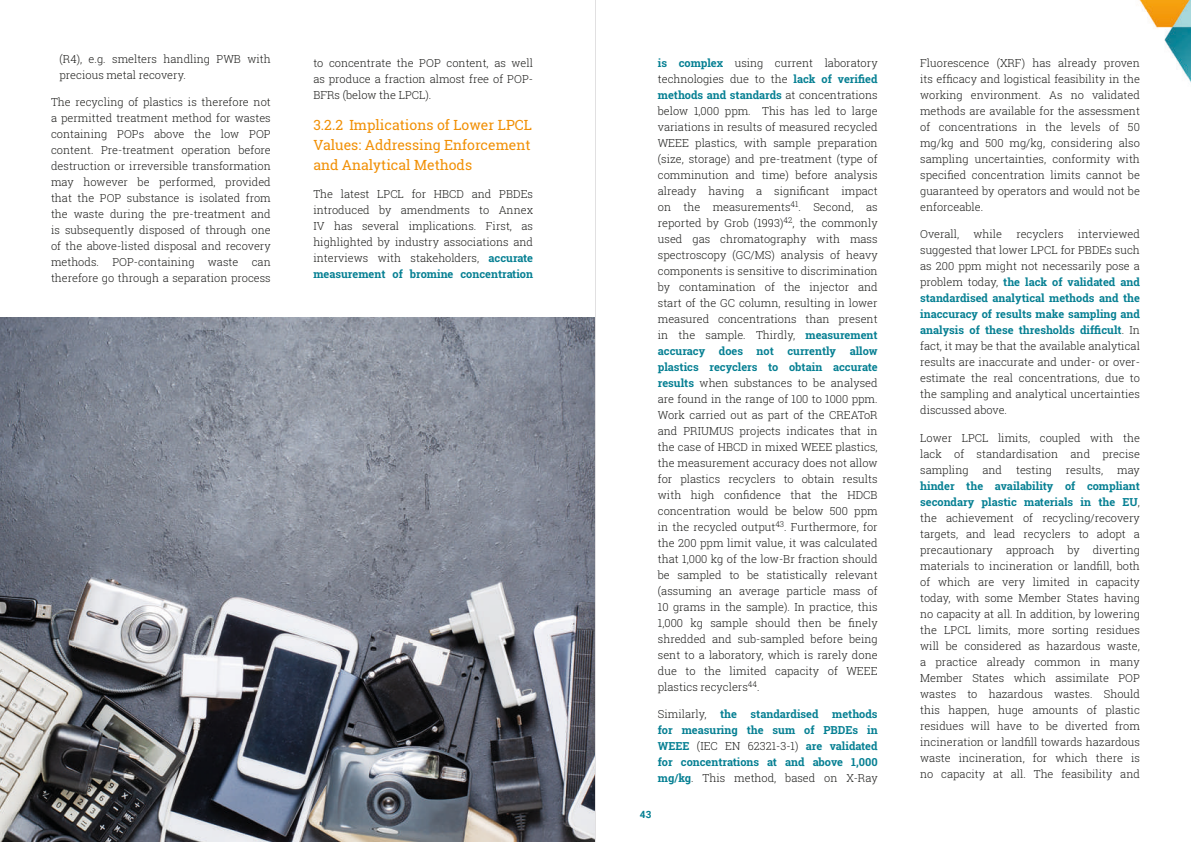
<style>
.page{position:relative;width:1191px;height:842px;background:#fff}
.page>*{position:absolute;margin:0;border:0;box-sizing:border-box;transform-origin:0 0}
.t1{font:14px/20px "Roboto Slab";color:#f19006;text-align:justify}
.t2{font:300 11px/16px "Roboto Slab";color:#1d1d1b;text-align:justify}
.t3{font:700 11px/16px "Roboto Slab";color:#068093;text-align:justify}
.t4{font:700 10px "Roboto";color:#068093}
.s1{font-weight:700;color:#068093}
.s2{font-weight:300;color:#1d1d1b}
</style>
<div class="page">
<img style="left:1139px;top:0;width:52px;height:83px">
<img style="left:0;top:317px;width:595px;height:525px">
<hr style="left:595px;top:0;width:1px;height:842px;background:#e1e0e1">
<p class="t2" style="left:60px;top:50px;width:213px">(R4), e.g. smelters handling PWB with precious metal recovery.</p>
<p class="t2" style="left:51px;top:94px;width:221px">The recycling of plastics is therefore not a permitted treatment method for wastes containing POPs above the low POP content. Pre-treatment operation before destruction or irreversible transformation may however be performed, provided that the POP substance is isolated from the waste during the pre-treatment and is subsequently disposed of through one of the above-listed disposal and recovery methods. POP-containing waste can therefore go through a separation process</p>
<p class="t2" style="left:313px;top:55px;width:221px">to concentrate the POP content, as well as produce a fraction almost free of POP-BFRs (below the LPCL).</p>
<p class="t1" style="left:313px;top:115px;width:220px">3.2.2 Implications of Lower LPCL Values: Addressing Enforcement and Analytical Methods</p>
<p class="t2" style="left:313px;top:185px;width:221px">The latest LPCL for HBCD and PBDEs introduced by amendments to Annex IV has several implications. First, as highlighted by industry associations and interviews with stakeholders, <span class="s1">accurate measurement of bromine concentration</span></p>
<p class="t2" style="left:658px;top:55px;width:221px"><span class="s1">is complex</span> using current laboratory technologies due to the <span class="s1">lack of verified methods and standards</span> at concentrations below 1,000 ppm. This has led to large variations in results of measured recycled WEEE plastics, with sample preparation (size, storage) and pre-treatment (type of comminution and time) before analysis already having a significant impact on the measurements<sup>41</sup>. Second, as reported by Grob (1993)<sup>42</sup>, the commonly used gas chromatography with mass spectroscopy (GC/MS) analysis of heavy components is sensitive to discrimination by contamination of the injector and start of the GC column, resulting in lower measured concentrations than present in the sample. Thirdly, <span class="s1">measurement accuracy does not currently allow plastics recyclers to obtain accurate results</span> when substances to be analysed are found in the range of 100 to 1000 ppm.<br>Work carried out as part of the CREAToR and PRIUMUS projects indicates that in the case of HBCD in mixed WEEE plastics, the measurement accuracy does not allow for plastics recyclers to obtain results with high confidence that the HDCB concentration would be below 500 ppm in the recycled output<sup>43</sup>. Furthermore, for the 200 ppm limit value, it was calculated that 1,000 kg of the low-Br fraction should be sampled to be statistically relevant (assuming an average particle mass of 10 grams in the sample). In practice, this 1,000 kg sample should then be finely shredded and sub-sampled before being sent to a laboratory, which is rarely done due to the limited capacity of WEEE plastics recyclers<sup>44</sup>.</p>
<p class="t3" style="left:658px;top:706px;width:221px"><span class="s2">Similarly,</span> the standardised methods for measuring the sum of PBDEs in WEEE <span class="s2">(IEC EN 62321-3-1)</span> are validated for concentrations at and above 1,000 mg/kg<span class="s2">. This method, based on X-Ray</span></p>
<p class="t4" style="left:640px;top:807px;width:13px">43</p>
<p class="t2" style="left:920px;top:55px;width:221px">Fluorescence (XRF) has already proven its efficacy and logistical feasibility in the working environment. As no validated methods are available for the assessment of concentrations in the levels of 50 mg/kg and 500 mg/kg, considering also sampling uncertainties, conformity with specified concentration limits cannot be guaranteed by operators and would not be enforceable.</p>
<p class="t2" style="left:920px;top:226px;width:41px">Overall,</p>
<p class="t2" style="left:973px;top:226px;width:30px">while</p>
<p class="t2" style="left:1016px;top:226px;width:49px">recyclers</p>
<p class="t2" style="left:920px;top:226px;width:221px;text-indent:158px">interviewed suggested that lower LPCL for PBDEs such as 200 ppm might not necessarily pose a problem today, <span class="s1">the lack of validated and standardised analytical methods and the inaccuracy of results make sampling and analysis of these thresholds difficult</span>. In fact, it may be that the available analytical results are inaccurate and under- or over&shy;estimate the real concentrations, due to the sampling and analytical uncertainties discussed above.</p>
<p class="t2" style="left:920px;top:429px;width:221px">Lower LPCL limits, coupled with the lack of standardisation and precise sampling</p>
<p class="t2" style="left:982px;top:461px;width:21px">and</p>
<p class="t2" style="left:1016px;top:461px;width:37px">testing</p>
<p class="t2" style="left:1066px;top:461px;width:39px">results,</p>
<p class="t2" style="left:1117px;top:461px;width:24px">may</p>
<p class="t2" style="left:920px;top:477px;width:221px"><span class="s1">hinder the availability of compliant secondary plastic materials in the EU</span>, the achievement of recycling/recovery targets, and lead recyclers to adopt a precautionary approach by diverting materials to incineration or landfill, both of which are very limited in capacity today, with some Member States having no capacity at all. In addition, by lowering the LPCL limits, more sorting residues will be considered as hazardous waste, a practice already common in many Member States which assimilate POP wastes to hazardous wastes. Should this happen, huge amounts of plastic residues will have to be diverted from incineration or landfill towards hazardous waste incineration, for which there is no capacity at all. The feasibility and</p>
</div>
